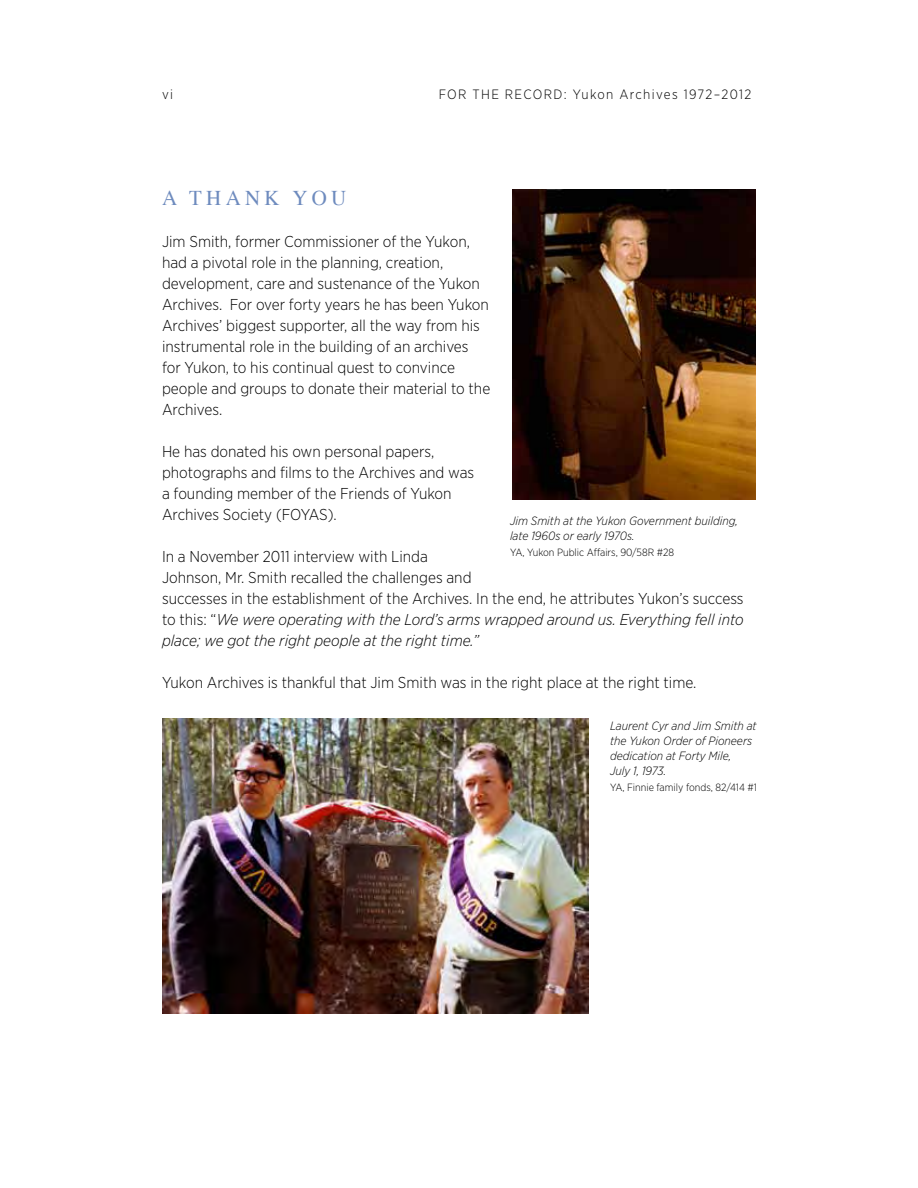
<style>
.page{position:relative;width:918px;height:1188px;background:#fff}
.page>*{position:absolute;margin:0;border:0;box-sizing:border-box;transform-origin:0 0}
.t1{font:21px "Times";color:#6e8bbe}
.t2{font:300 15.75px/21px "Gotham Narrow";color:#000}
.t3{font:300 13.5px "Gotham Narrow";letter-spacing:.1em;color:#000}
.t4{font:italic 300 12px/15px "Gotham Narrow";color:#000}
.t5{font:300 10.5px "Gotham Narrow";color:#000}
.s1{font-style:italic}
</style>
<div class="page">
<img style="left:162px;top:718px;width:426px;height:296px">
<img style="left:512px;top:189px;width:244px;height:310px">
<p class="t3" style="left:162px;top:86px;width:13px">vi</p>
<p class="t3" style="left:439px;top:86px;width:6px">for</p>
<p class="t3" style="left:473px;top:86px;width:7px">the</p>
<p class="t3" style="left:505px;top:86px;width:4px">record</p>
<p class="t3" style="left:564px;top:86px;width:189px">: Yukon Archives 1972–2012</p>
<h1 class="t1" style="left:162px;top:178px;width:186px">A TH ANK YOU</h1>
<p class="t2" style="left:162px;top:231px;width:330px">Jim Smith, former Commissioner of the Yukon, had a pivotal role in the planning, creation, development, care and sustenance of the Yukon Archives. For over forty years he has been Yukon Archives’ biggest supporter, all the way from his instrumental role in the building of an archives for Yukon, to his continual quest to convince people and groups to donate their material to the Archives.</p>
<p class="t2" style="left:162px;top:441px;width:314px">He has donated his own personal papers, photographs and films to the Archives and was a founding member of the Friends of Yukon Archives Society (FOYAS).</p>
<p class="t2" style="left:162px;top:546px;width:583px">In a November 2011 interview with Linda<br>Johnson, Mr. Smith recalled the challenges and<br>successes in the establishment of the Archives. In the end, he attributes Yukon’s success to this: “<span class="s1">We were operating with the Lord’s arms wrapped around us. Everything fell into place; we got the right people at the right time.”</span></p>
<p class="t2" style="left:162px;top:672px;width:536px">Yukon Archives is thankful that Jim Smith was in the right place at the right time.</p>
<p class="t4" style="left:610px;top:718px;width:148px">Laurent Cyr and Jim Smith at the Yukon Order of Pioneers dedication at Forty Mile,<br>July 1, 1973.</p>
<p class="t5" style="left:610px;top:781px;width:148px">YA, Finnie family fonds, 82/414 #1</p>
<p class="t4" style="left:510px;top:513px;width:230px">Jim Smith at the Yukon Government building, late 1960s or early 1970s.</p>
<p class="t5" style="left:510px;top:546px;width:166px">YA, Yukon Public Affairs, 90/58R #28</p>
</div>
